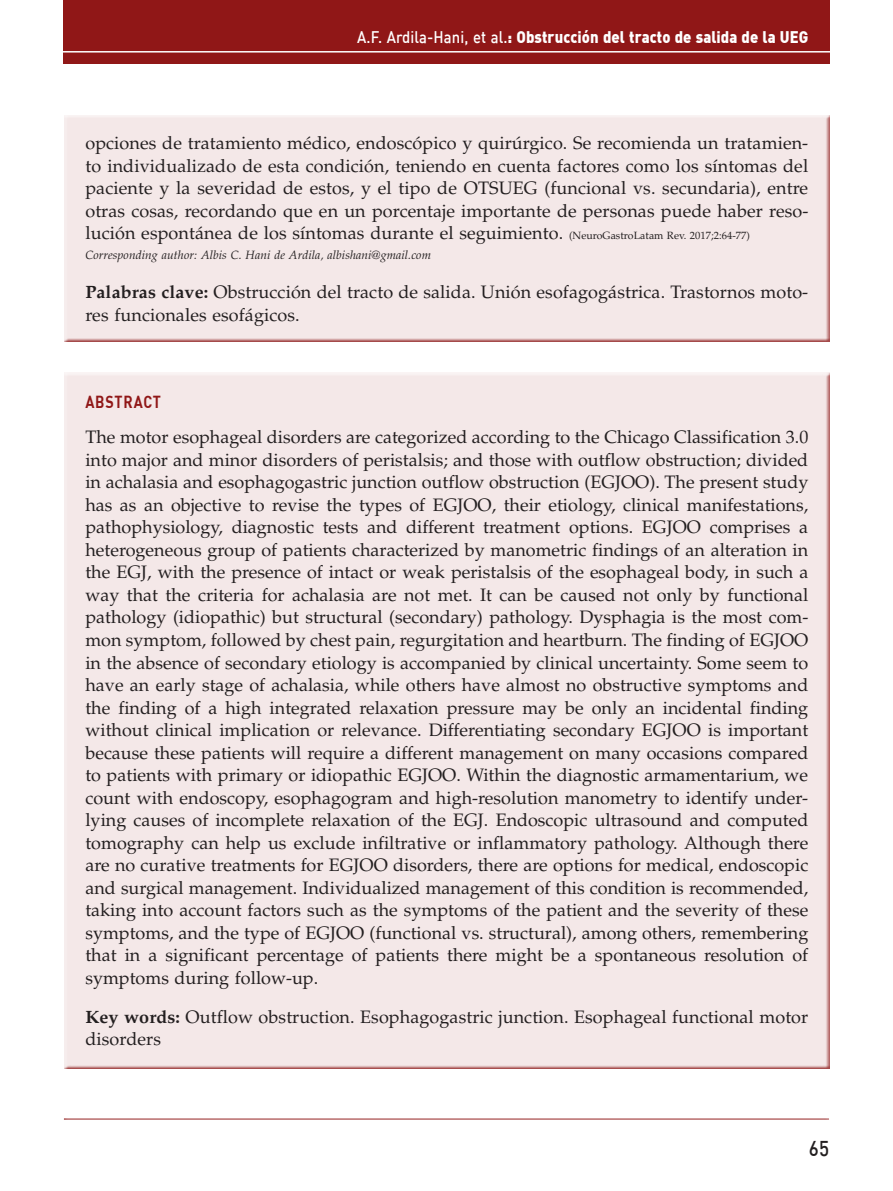
<style>
.page{position:relative;width:893px;height:1191px;background:#fff}
.page>*{position:absolute;margin:0;border:0;box-sizing:border-box;transform-origin:0 0}
.t1{font:500 21px "DIN";color:#231f20;scale:.9 1}
.t2{font:18px/22.5px "Palatino LT Std";letter-spacing:.005em;color:#231f20;text-align:justify}
.t3{font:700 17.1px "DIN";letter-spacing:.055em;color:#901717;scale:.83 1}
.t4{font:900 16.5px "DIN";letter-spacing:.005em;color:#fff;scale:.9 1}
.t5{font:italic 12px "Palatino LT Std";letter-spacing:.005em;color:#231f20}
.s1{font-weight:500}
.s2{font-size:10.5px}
.s3{font-family:"Palatino";font-weight:700}
</style>
<div class="page">
<div style="left:59px;top:1114px;width:772px;height:7px;background:#901717;opacity:.4"></div>
<div style="left:64px;top:0;width:766px;height:64px;background:#901717"></div>
<hr style="left:60px;top:51px;width:774px;height:2px;background:#fff">
<div style="left:61px;top:112px;width:773px;height:232px;background:#f4e8e8"></div>
<div style="left:61px;top:370px;width:773px;height:700px;background:#f4e8e8"></div>
<p class="t4" style="left:357px;top:26px;width:503px"><span class="s1">A.F. Ardila-Hani, et al.</span>: Obstrucción del tracto de salida de la UEG</p>
<p class="t2" style="left:85px;top:132px;width:724px">opciones de tratamiento médico, endoscópico y quirúrgico. Se recomienda un tratamien&shy;to individualizado de esta condición, teniendo en cuenta factores como los síntomas del paciente y la severidad de estos, y el tipo de OTSUEG (funcional vs. secundaria), entre otras cosas, recordando que en un porcentaje importante de personas puede haber reso&shy;lución espontánea de los síntomas durante el seguimiento. <span class="s2">(NeuroGastroLatam Rev. 2017;2:64-77)</span></p>
<p class="t5" style="left:85px;top:248px;width:347px">Corresponding author: Albis C. Hani de Ardila, albishani@gmail.com</p>
<p class="t2" style="left:85px;top:281px;width:724px"><span class="s3">Palabras clave:</span> Obstrucción del tracto de salida. Unión esofagogástrica. Trastornos moto&shy;res funcionales esofágicos.</p>
<p class="t3" style="left:85px;top:391px;width:89px">ABSTRACT</p>
<p class="t2" style="left:85px;top:426px;width:724px">The motor esophageal disorders are categorized according to the Chicago Classification 3.0 into major and minor disorders of peristalsis; and those with outflow obstruction; divided in achalasia and esophagogastric junction outflow obstruction (EGJOO). The present study has as an objective to revise the types of EGJOO, their etiology, clinical manifestations, pathophysiology, diagnostic tests and different treatment options. EGJOO comprises a heterogeneous group of patients characterized by manometric findings of an alteration in the EGJ, with the presence of intact or weak peristalsis of the esophageal body, in such a way that the criteria for achalasia are not met. It can be caused not only by functional pathology (idiopathic) but structural (secondary) pathology. Dysphagia is the most com&shy;mon symptom, followed by chest pain, regurgitation and heartburn. The finding of EGJOO in the absence of secondary etiology is accompanied by clinical uncertainty. Some seem to have an early stage of achalasia, while others have almost no obstructive symptoms and the finding of a high integrated relaxation pressure may be only an incidental finding without clinical implication or relevance. Differentiating secondary EGJOO is important because these patients will require a different management on many occasions compared to patients with primary or idiopathic EGJOO. Within the diagnostic armamentarium, we count with endoscopy, esophagogram and high-resolution manometry to identify under&shy;lying causes of incomplete relaxation of the EGJ. Endoscopic ultrasound and computed tomography can help us exclude infiltrative or inflammatory pathology. Although there are no curative treatments for EGJOO disorders, there are options for medical, endoscopic and surgical management. Individualized management of this condition is recommended, taking into account factors such as the symptoms of the patient and the severity of these symptoms, and the type of EGJOO (functional vs. structural), among others, remembering that in a significant percentage of patients there might be a spontaneous resolution of symptoms during follow-up.</p>
<p class="t2" style="left:85px;top:1006px;width:724px"><span class="s3">Key words:</span> Outflow obstruction. Esophagogastric junction. Esophageal functional motor disorders</p>
<p class="t1" style="left:809px;top:1135px;width:24px">65</p>
</div>
